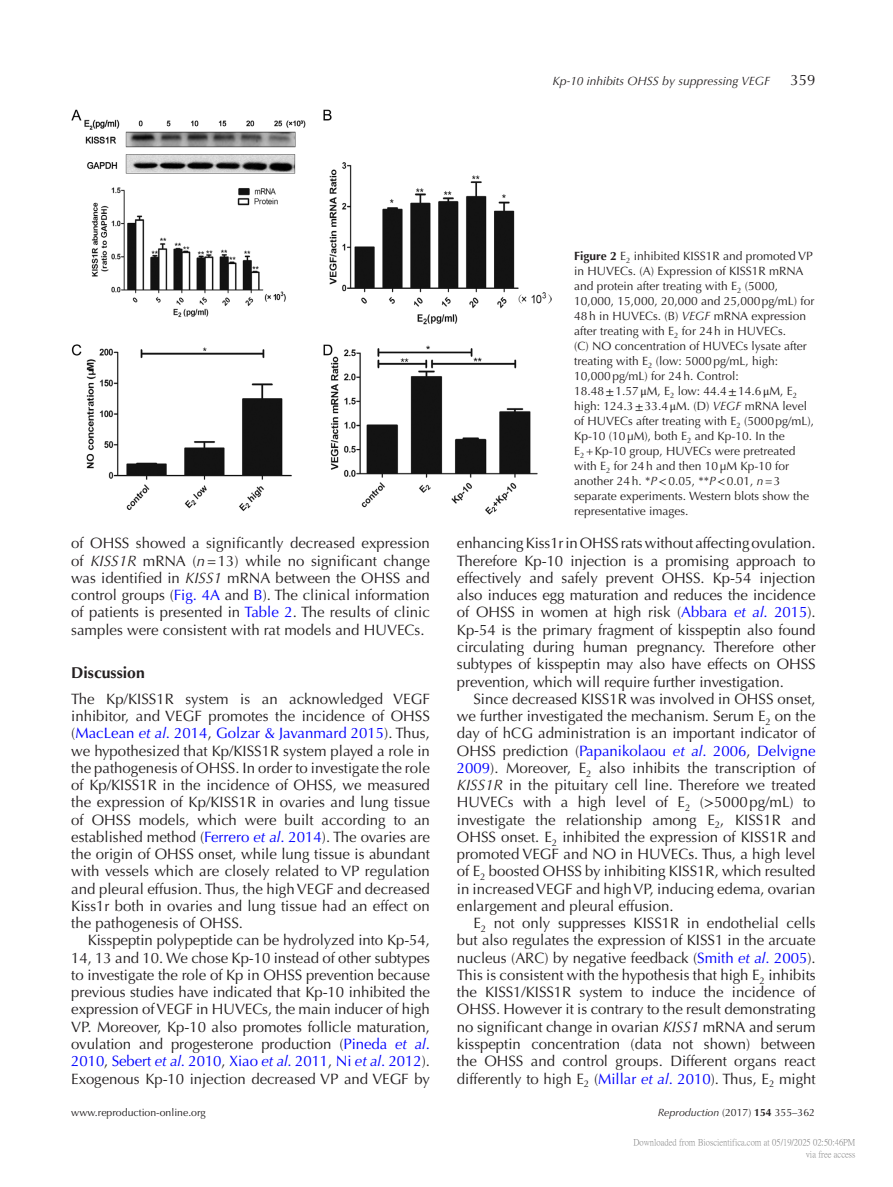
<style>
.page{position:relative;width:893px;height:1187px;background:#fff}
.page>*{position:absolute;margin:0;border:0;box-sizing:border-box;transform-origin:0 0}
.t1{font:700 15.75px "Optima LT Std";color:#231f20}
.TXI{font:15px/17.2px "Optima LT Std";letter-spacing:-.005em;color:#231f20;text-align:justify}
.TXT{font:15px/17.2px "Optima LT Std";color:#231f20;text-align:justify}
.FC{font:12px/15px "Optima LT Std";color:#231f20}
.t2{font:italic 12px "Optima LT Std";color:#231f20}
.t3{font:10.5px "Optima LT Std";color:#231f20}
.t4{font:9px/12px "P Ming Li U";color:rgb(0 0 0/.5);text-align:right}
.s1{font-style:italic}
.s2{color:#00f}
.s3{font-style:italic;color:#00f}
.s4{font-weight:700}
.s5{font-family:"STIX General"}
</style>
<div class="page">
<img style="left:71px;top:110px;width:481px;height:405px">
<p class="t2" style="left:552px;top:74px;width:219px">Kp-10 inhibits OHSS by suppressing VEGF</p>
<p class="TXT" style="left:791px;top:71px;width:27px">359</p>
<p class="TXT" style="left:71px;top:535px;width:360px">of OHSS showed a significantly decreased expression of <span class="s1">KISS1R</span> mRNA (<span class="s1">n</span>=13) while no significant change was identified in <span class="s1">KISS1</span> mRNA between the OHSS and control groups (<span class="s2">Fig. 4A</span> and <span class="s2">B</span>). The clinical information of patients is presented in <span class="s2">Table 2</span>. The results of clinic samples were consistent with rat models and HUVECs.</p>
<h1 class="t1" style="left:71px;top:663px;width:75px">Discussion</h1>
<p class="TXT" style="left:71px;top:690px;width:360px">The Kp/KISS1R system is an acknowledged VEGF inhibitor, and VEGF promotes the incidence of OHSS (<span class="s2">MacLean</span> <span class="s3">et al</span><span class="s2">. 2014</span>, <span class="s2">Golzar &amp; Javanmard 2015</span>). Thus, we hypothesized that Kp/KISS1R system played a role in the pathogenesis of OHSS. In order to investigate the role of Kp/KISS1R in the incidence of OHSS, we measured the expression of Kp/KISS1R in ovaries and lung tissue of OHSS models, which were built according to an established method (<span class="s2">Ferrero</span> <span class="s3">et al</span><span class="s2">. 2014</span>). The ovaries are the origin of OHSS onset, while lung tissue is abundant with vessels which are closely related to VP regulation and pleural effusion. Thus, the high VEGF and decreased Kiss1r both in ovaries and lung tissue had an effect on the pathogenesis of OHSS.</p>
<p class="TXI" style="left:71px;top:931px;width:360px;text-indent:16px">Kisspeptin polypeptide can be hydrolyzed into Kp-54, 14, 13 and 10. We chose Kp-10 instead of other subtypes to investigate the role of Kp in OHSS prevention because previous studies have indicated that Kp-10 inhibited the expression of VEGF in HUVECs, the main inducer of high VP. Moreover, Kp-10 also promotes follicle maturation, ovulation and progesterone production (<span class="s2">Pineda</span> <span class="s3">et al</span><span class="s2">.<br>2010</span>, <span class="s2">Sebert</span> <span class="s3">et al</span><span class="s2">. 2010</span>, <span class="s2">Xiao</span> <span class="s3">et al</span><span class="s2">. 2011</span>, <span class="s2">Ni</span> <span class="s3">et al</span><span class="s2">. 2012</span>).<br>Exogenous Kp-10 injection decreased VP and VEGF by</p>
<p class="FC" style="left:574px;top:248px;width:242px"><span class="s4">Figure 2</span> E<sub>2</sub> inhibited KISS1R and promoted VP in HUVECs. (A) Expression of KISS1R mRNA and protein after treating with E<sub>2</sub> (5000, 10,000, 15,000, 20,000 and 25,000pg/mL) for 48h in HUVECs. (B) <span class="s1">VEGF</span> mRNA expression after treating with E<sub>2</sub> for 24h in HUVECs.<br>(C) NO concentration of HUVECs lysate after treating with E<sub>2</sub> (low: 5000pg/mL, high:<br>10,000pg/mL) for 24h. Control:<br>18.48<span class="s5">±</span>1.57<span class="s5">μ</span>M, E<sub>2</sub> low: 44.4<span class="s5">±</span>14.6<span class="s5">μ</span>M, E<sub>2 </sub>high: 124.3<span class="s5">±</span>33.4<span class="s5">μ</span>M. (D) <span class="s1">VEGF</span> mRNA level of HUVECs after treating with E<sub>2</sub> (5000pg/mL), Kp-10 (10µM), both E<sub>2</sub> and Kp-10. In the<br>E<sub>2</sub> +Kp-10 group, HUVECs were pretreated with E<sub>2</sub> for 24h and then 10µM Kp-10 for another 24h. *<span class="s1">P</span><span class="s5">&lt;</span>0.05, **<span class="s1">P</span><span class="s5">&lt;</span>0.01, <span class="s1">n</span>=3 separate experiments. Western blots show the representative images.</p>
<p class="TXI" style="left:457px;top:535px;width:360px">enhancing Kiss1r in OHSS rats without affecting ovulation.<br>Therefore Kp-10 injection is a promising approach to effectively and safely prevent OHSS. Kp-54 injection also induces egg maturation and reduces the incidence of OHSS in women at high risk (<span class="s2">Abbara</span> <span class="s3">et al</span><span class="s2">. 2015</span>).<br>Kp-54 is the primary fragment of kisspeptin also found circulating during human pregnancy. Therefore other subtypes of kisspeptin may also have effects on OHSS prevention, which will require further investigation.</p>
<p class="TXI" style="left:457px;top:690px;width:360px;text-indent:16px">Since decreased KISS1R was involved in OHSS onset, we further investigated the mechanism. Serum E<sub>2</sub> on the day of hCG administration is an important indicator of OHSS prediction (<span class="s2">Papanikolaou</span> <span class="s3">et al</span><span class="s2">. 2006</span>, <span class="s2">Delvigne 2009</span>). Moreover, E<sub>2</sub> also inhibits the transcription of <span class="s1">KISS1R</span> in the pituitary cell line. Therefore we treated HUVECs with a high level of E<sub>2</sub> (<span class="s5">&gt;</span>5000pg/mL) to investigate the relationship among E<sub>2</sub>, KISS1R and OHSS onset. E<sub>2</sub> inhibited the expression of KISS1R and promoted VEGF and NO in HUVECs. Thus, a high level of E<sub>2</sub> boosted OHSS by inhibiting KISS1R, which resulted in increased VEGF and high VP, inducing edema, ovarian enlargement and pleural effusion.</p>
<p class="TXI" style="left:457px;top:914px;width:360px;text-indent:17px">E<sub>2</sub> not only suppresses KISS1R in endothelial cells but also regulates the expression of KISS1 in the arcuate nucleus (ARC) by negative feedback (<span class="s2">Smith</span> <span class="s3">et al</span><span class="s2">. 2005</span>).<br>This is consistent with the hypothesis that high E<sub>2</sub> inhibits the KISS1/KISS1R system to induce the incidence of OHSS. However it is contrary to the result demonstrating no significant change in ovarian <span class="s1">KISS1</span> mRNA and serum kisspeptin concentration (data not shown) between the OHSS and control groups. Different organs react differently to high E<sub>2</sub> (<span class="s2">Millar</span> <span class="s3">et al</span><span class="s2">. 2010</span>). Thus, E<sub>2</sub> might</p>
<p class="t3" style="left:71px;top:1105px;width:136px">www.reproduction-online.org</p>
<p class="t3" style="left:658px;top:1105px;width:159px"><span class="s1">Reproduction</span> (2017) <span class="s4">154</span> 355–362</p>
<p class="t4" style="left:633px;top:1136px;width:223px">Downloaded from Bioscientifica.com at 05/19/2025 02:50:46PM via free access</p>
</div>
